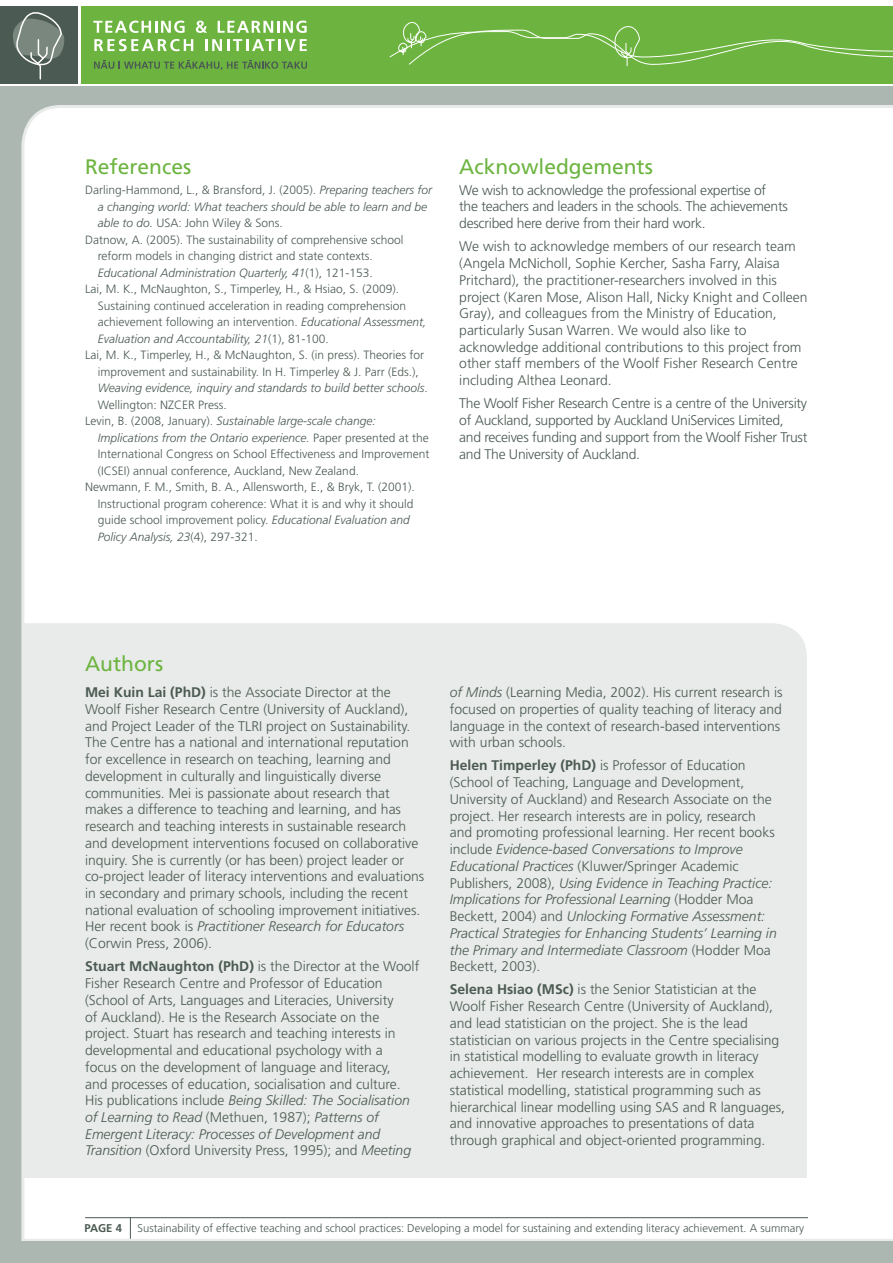
<style>
.page{position:relative;width:893px;height:1263px;background:#fff}
.page>*{position:absolute;margin:0;border:0;box-sizing:border-box;transform-origin:0 0}
.t1{font:21px "Frutiger";color:#6cb43f}
.t2{font:300 13.95px/16.8px "Frutiger";color:#4b5a52}
.t3{font:300 13.95px/16.8px "Frutiger";letter-spacing:-.02em;color:#4b5a52}
.t4{font:300 12px "Frutiger";color:#4b5a52}
.t5{font:italic 300 12px "Frutiger";color:#4b5a52}
.t6{font:300 11.25px "Frutiger";color:#4b5a52}
.t7{font:700 11.25px "Frutiger";color:#4b5a52}
.s1{font-style:italic}
.s2{font-style:normal}
.s3{font-weight:700}
</style>
<div class="page">
<div style="left:81px;top:6px;width:812px;height:78px;background:#6cb43f"></div>
<svg style="left:389px;top:22px;width:504px;height:45px"></svg>
<div style="left:0;top:86px;width:893px;height:1177px;background:#acb7b1"></div>
<div style="left:21px;top:105px;width:872px;height:1136px;background:#fff"></div>
<hr style="left:22px;top:1239px;width:871px;height:3px;background:#e8ebe9">
<div style="left:0;top:6px;width:78px;height:78px;background:#4b5a52"></div>
<hr style="left:85px;top:1217px;width:723px;height:1px;background:#4b5a52">
<svg style="left:130px;top:1217px;width:1px;height:22px"></svg>
<svg style="left:13px;top:12px;width:52px;height:154px"></svg>
<svg style="left:94px;top:39px;width:99px;height:12px"></svg>
<svg style="left:205px;top:39px;width:102px;height:12px"></svg>
<svg style="left:93px;top:21px;width:92px;height:12px"></svg>
<svg style="left:196px;top:21px;width:11px;height:12px"></svg>
<svg style="left:218px;top:21px;width:89px;height:12px"></svg>
<svg style="left:94px;top:60px;width:213px;height:10px"></svg>
<div style="left:22px;top:623px;width:785px;height:555px;background:#e8ebe9"></div>
<h1 class="t1" style="left:85px;top:154px;width:108px">References</h1>
<p class="t4" style="left:85px;top:183px;width:349px">Darling-Hammond, L., &amp; Bransford, J. (2005). <span class="s1">Preparing teachers for</span></p>
<p class="t5" style="left:98px;top:200px;width:331px">a changing world: What teachers should be able to learn and be</p>
<p class="t4" style="left:98px;top:216px;width:187px"><span class="s1">able to do.</span> USA: John Wiley &amp; Sons.</p>
<p class="t4" style="left:85px;top:233px;width:320px">Datnow, A. (2005). The sustainability of comprehensive school</p>
<p class="t4" style="left:98px;top:249px;width:277px">reform models in changing district and state contexts.</p>
<p class="t5" style="left:98px;top:266px;width:276px">Educational Administration Quarterly, 41<span class="s2">(1), 121-153.</span></p>
<p class="t4" style="left:85px;top:282px;width:315px">Lai, M. K., McNaughton, S., Timperley, H., &amp; Hsiao, S. (2009).</p>
<p class="t4" style="left:98px;top:299px;width:310px">Sustaining continued acceleration in reading comprehension</p>
<p class="t4" style="left:98px;top:315px;width:330px">achievement following an intervention. <span class="s1">Educational Assessment,</span></p>
<p class="t5" style="left:98px;top:332px;width:232px">Evaluation and Accountability, 21<span class="s2">(1), 81-100.</span></p>
<p class="t4" style="left:85px;top:348px;width:341px">Lai, M. K., Timperley, H., &amp; McNaughton, S. (in press). Theories for</p>
<p class="t4" style="left:98px;top:365px;width:322px">improvement and sustainability. In H. Timperley &amp; J. Parr (Eds.),</p>
<p class="t5" style="left:98px;top:381px;width:332px">Weaving evidence, inquiry and standards to build better schools<span class="s2">.</span></p>
<p class="t4" style="left:98px;top:398px;width:130px">Wellington: NZCER Press.</p>
<p class="t5" style="left:85px;top:414px;width:292px"><span class="s2">Levin, B. (2008, January).</span> Sustainable large-scale change:</p>
<p class="t5" style="left:98px;top:431px;width:333px">Implications from the Ontario experience. <span class="s2">Paper presented at the</span></p>
<p class="t4" style="left:98px;top:447px;width:333px">International Congress on School Effectiveness and Improvement</p>
<p class="t4" style="left:98px;top:464px;width:263px">(ICSEI) annual conference, Auckland, New Zealand.</p>
<p class="t4" style="left:85px;top:480px;width:331px">Newmann, F. M., Smith, B. A., Allensworth, E., &amp; Bryk, T. (2001).</p>
<p class="t4" style="left:98px;top:497px;width:317px">Instructional program coherence: What it is and why it should</p>
<p class="t4" style="left:98px;top:513px;width:314px">guide school improvement policy. <span class="s1">Educational Evaluation and</span></p>
<p class="t5" style="left:98px;top:530px;width:162px">Policy Analysis, 23<span class="s2">(4), 297-321.</span></p>
<h1 class="t1" style="left:459px;top:154px;width:195px">Acknowledgements</h1>
<p class="t3" style="left:459px;top:181px;width:330px">We wish to acknowledge the professional expertise of the teachers and leaders in the schools. The achievements described here derive from their hard work.</p>
<p class="t2" style="left:459px;top:238px;width:350px">We wish to acknowledge members of our research team (Angela McNicholl, Sophie Kercher, Sasha Farry, Alaisa Pritchard), the practitioner-researchers involved in this project (Karen Mose, Alison Hall, Nicky Knight and Colleen Gray), and colleagues from the Ministry of Education, particularly Susan Warren. We would also like to acknowledge additional contributions to this project from other staff members of the Woolf Fisher Research Centre including Althea Leonard.</p>
<p class="t3" style="left:459px;top:395px;width:350px">The Woolf Fisher Research Centre is a centre of the U niversity of Auckland, supported by Auckland U niServices Limited, and receives funding and support from the Woolf Fisher Trust and The U niversity of Auckland.</p>
<h1 class="t1" style="left:85px;top:652px;width:80px">Authors</h1>
<p class="t2" style="left:85px;top:684px;width:341px"><span class="s3">Mei Kuin Lai (PhD)</span> is the Associate Director at the Woolf Fisher Research Centre (U niversity of Auckland), and Project Leader of the TLRI project on Sustainability.<br>The Centre has a national and international reputation for excellence in research on teaching, learning and development in culturally and linguistically diverse communities. Mei is passionate about research that makes a difference to teaching and learning, and has research and teaching interests in sustainable research and development interventions focused on collaborative inquiry. She is currently (or has been) project leader or co-project leader of literacy interventions and evaluations in secondary and primary schools, including the recent national evaluation of schooling improvement initiatives.<br>Her recent book is <span class="s1">Practitioner Research for Educators </span>(Corwin Press, 2006).</p>
<p class="t2" style="left:85px;top:958px;width:336px"><span class="s3">Stuart McNaughton (PhD)</span> is the Director at the Woolf Fisher Research Centre and Professor of Education (School of Arts, Languages and Literacies, U niversity<br>of Auckland). He is the Research Associate on the project. Stuart has research and teaching interests in developmental and educational psychology with a<br>focus on the development of language and literacy,<br>and processes of education, socialisation and culture.<br>His publications include <span class="s1">Being Skilled: The Socialisation of Learning to Read</span> (Methuen, 1987); <span class="s1">Patterns of Emergent Literacy: Processes of Development and Transition</span> (Oxford U niversity Press, 1995); and <span class="s1">Meeting</span></p>
<p class="t2" style="left:450px;top:684px;width:334px"><span class="s1">of Minds</span> (Learning Media, 2002). His current research is focused on properties of quality teaching of literacy and language in the context of research-based interventions with urban schools.</p>
<p class="t2" style="left:450px;top:757px;width:329px"><span class="s3">Helen Timperley (PhD)</span> is Professor of Education (School of Teaching, Language and Development,<br>U niversity of Auckland) and Research Associate on the project. Her research interests are in policy, research and promoting professional learning. Her recent books include <span class="s1">Evidence-based Conversations to Improve Educational Practices</span> (Kluwer/Springer Academic Publishers, 2008), <span class="s1">Using Evidence in Teaching Practice:<br>Implications for Professional Learning</span> (Hodder Moa Beckett, 2004) and <span class="s1">Unlocking Formative Assessment:<br>Practical Strategies for Enhancing Students’ Learning in the Primary and Intermediate Classroom</span> (Hodder Moa Beckett, 2003).</p>
<p class="t2" style="left:450px;top:981px;width:337px"><span class="s3">Selena Hsiao (MSc)</span> is the Senior Statistician at the Woolf Fisher Research Centre (U niversity of Auckland), and lead statistician on the project. She is the lead statistician on various projects in the Centre specialising in statistical modelling to evaluate growth in literacy achievement. Her research interests are in complex statistical modelling, statistical programming such as hierarchical linear modelling using SAS and R languages, and innovative approaches to presentations of data through graphical and object-oriented programming.</p>
<p class="t7" style="left:85px;top:1221px;width:39px">PAGE 4</p>
<p class="t6" style="left:137px;top:1221px;width:668px">Sustainability of effective teaching and school practices: Developing a model for sustaining and extending literacy achievement. A summary</p>
</div>
